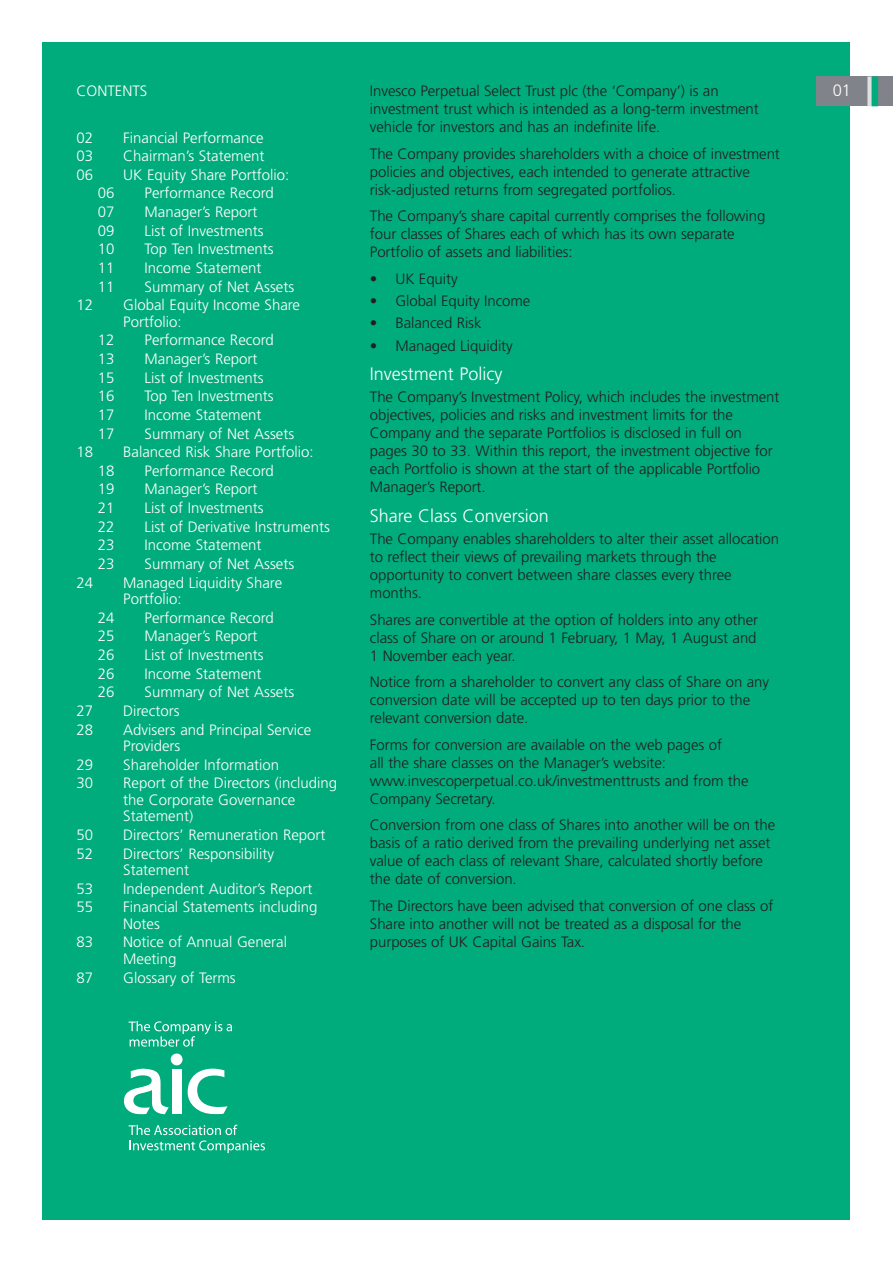
<style>
.page{position:relative;width:893px;height:1263px;background:#fff}
.page>*{position:absolute;margin:0;border:0;box-sizing:border-box;transform-origin:0 0}
.t1{font:300 18px "Frutiger";color:#fff}
.t2{font:300 16.5px "Frutiger";color:#fff}
.t3{font:300 15px/18px "Frutiger";letter-spacing:-.005em;color:#231f20}
.t4{font:300 15px/16.5px "Frutiger";color:#fff}
</style>
<div class="page">
<div style="left:43px;top:43px;width:807px;height:1177px;background:#00ac7c"></div>
<svg style="left:129px;top:1125px;width:136px;height:28px"></svg>
<svg style="left:129px;top:1021px;width:103px;height:26px"></svg>
<svg style="left:124px;top:1068px;width:45px;height:46px"></svg>
<div style="left:171px;top:1053px;width:12px;height:12px;background:#fff;border-radius:50%"></div>
<svg style="left:188px;top:1068px;width:40px;height:46px"></svg>
<div style="left:172px;top:1069px;width:9px;height:44px;background:#fff"></div>
<div style="left:816px;top:77px;width:77px;height:29px;background:#80838a"></div>
<div style="left:867px;top:77px;width:5px;height:29px;background:#dfe0e1"></div>
<div style="left:872px;top:77px;width:6px;height:29px;background:#00ac7c"></div>
<p class="t4" style="left:77px;top:84px;width:72px">CONTENTS</p>
<p class="t4" style="left:77px;top:130px;width:18px">02</p>
<p class="t4" style="left:123px;top:130px;width:142px">Financial Performance</p>
<p class="t4" style="left:77px;top:149px;width:18px">03</p>
<p class="t4" style="left:123px;top:149px;width:143px">Chairman’s Statement</p>
<p class="t4" style="left:77px;top:168px;width:18px">06</p>
<p class="t4" style="left:123px;top:168px;width:168px">UK Equity Share Portfolio:</p>
<p class="t4" style="left:98px;top:186px;width:18px">06</p>
<p class="t4" style="left:145px;top:186px;width:131px">Performance Record</p>
<p class="t4" style="left:98px;top:205px;width:18px">07</p>
<p class="t4" style="left:145px;top:205px;width:114px">Manager’s Report</p>
<p class="t4" style="left:98px;top:223px;width:18px">09</p>
<p class="t4" style="left:145px;top:223px;width:121px">List of Investments</p>
<p class="t4" style="left:98px;top:242px;width:18px">10</p>
<p class="t4" style="left:145px;top:242px;width:131px">Top Ten Investments</p>
<p class="t4" style="left:98px;top:261px;width:18px">11</p>
<p class="t4" style="left:144px;top:261px;width:119px">Income Statement</p>
<p class="t4" style="left:98px;top:279px;width:18px">11</p>
<p class="t4" style="left:145px;top:279px;width:151px">Summary of Net Assets</p>
<p class="t4" style="left:77px;top:298px;width:18px">12</p>
<p class="t4" style="left:123px;top:298px;width:178px">Global Equity Income Share<br>Portfolio:</p>
<p class="t4" style="left:98px;top:333px;width:18px">12</p>
<p class="t4" style="left:145px;top:333px;width:131px">Performance Record</p>
<p class="t4" style="left:98px;top:352px;width:18px">13</p>
<p class="t4" style="left:145px;top:352px;width:114px">Manager’s Report</p>
<p class="t4" style="left:98px;top:370px;width:18px">15</p>
<p class="t4" style="left:145px;top:370px;width:121px">List of Investments</p>
<p class="t4" style="left:98px;top:389px;width:18px">16</p>
<p class="t4" style="left:145px;top:389px;width:131px">Top Ten Investments</p>
<p class="t4" style="left:98px;top:408px;width:18px">17</p>
<p class="t4" style="left:144px;top:408px;width:119px">Income Statement</p>
<p class="t4" style="left:98px;top:426px;width:18px">17</p>
<p class="t4" style="left:145px;top:426px;width:151px">Summary of Net Assets</p>
<p class="t4" style="left:77px;top:445px;width:18px">18</p>
<p class="t4" style="left:123px;top:445px;width:192px">Balanced Risk Share Portfolio:</p>
<p class="t4" style="left:98px;top:463px;width:18px">18</p>
<p class="t4" style="left:145px;top:463px;width:131px">Performance Record</p>
<p class="t4" style="left:98px;top:482px;width:18px">19</p>
<p class="t4" style="left:145px;top:482px;width:114px">Manager’s Report</p>
<p class="t4" style="left:98px;top:501px;width:18px">21</p>
<p class="t4" style="left:145px;top:501px;width:121px">List of Investments</p>
<p class="t4" style="left:98px;top:519px;width:18px">22</p>
<p class="t4" style="left:144px;top:519px;width:187px">List of Derivative Instruments</p>
<p class="t4" style="left:98px;top:538px;width:18px">23</p>
<p class="t4" style="left:144px;top:538px;width:119px">Income Statement</p>
<p class="t4" style="left:98px;top:557px;width:18px">23</p>
<p class="t4" style="left:145px;top:557px;width:151px">Summary of Net Assets</p>
<p class="t4" style="left:77px;top:575px;width:18px">24</p>
<p class="t4" style="left:123px;top:575px;width:160px">Managed Liquidity Share<br>Portfolio:</p>
<p class="t4" style="left:98px;top:610px;width:18px">24</p>
<p class="t4" style="left:145px;top:610px;width:131px">Performance Record</p>
<p class="t4" style="left:98px;top:629px;width:18px">25</p>
<p class="t4" style="left:145px;top:629px;width:114px">Manager’s Report</p>
<p class="t4" style="left:98px;top:648px;width:18px">26</p>
<p class="t4" style="left:145px;top:648px;width:121px">List of Investments</p>
<p class="t4" style="left:98px;top:666px;width:18px">26</p>
<p class="t4" style="left:144px;top:666px;width:119px">Income Statement</p>
<p class="t4" style="left:98px;top:685px;width:18px">26</p>
<p class="t4" style="left:145px;top:685px;width:151px">Summary of Net Assets</p>
<p class="t4" style="left:77px;top:704px;width:18px">27</p>
<p class="t4" style="left:123px;top:704px;width:58px">Directors</p>
<p class="t4" style="left:77px;top:722px;width:18px">28</p>
<p class="t4" style="left:123px;top:722px;width:189px">Advisers and Principal Service<br>Providers</p>
<p class="t4" style="left:77px;top:757px;width:18px">29</p>
<p class="t4" style="left:123px;top:757px;width:157px">Shareholder Information</p>
<p class="t4" style="left:77px;top:776px;width:18px">30</p>
<p class="t4" style="left:123px;top:776px;width:215px">Report of the Directors (including the Corporate Governance<br>Statement)</p>
<p class="t4" style="left:77px;top:828px;width:18px">50</p>
<p class="t4" style="left:123px;top:828px;width:204px">Directors’ Remuneration Report</p>
<p class="t4" style="left:77px;top:846px;width:18px">52</p>
<p class="t4" style="left:123px;top:846px;width:153px">Directors’ Responsibility<br>Statement</p>
<p class="t4" style="left:77px;top:881px;width:18px">53</p>
<p class="t4" style="left:123px;top:881px;width:191px">Independent Auditor’s Report</p>
<p class="t4" style="left:77px;top:900px;width:18px">55</p>
<p class="t4" style="left:123px;top:900px;width:196px">Financial Statements including<br>Notes</p>
<p class="t4" style="left:77px;top:935px;width:18px">83</p>
<p class="t4" style="left:123px;top:935px;width:165px">Notice of Annual General<br>Meeting</p>
<p class="t4" style="left:77px;top:970px;width:18px">87</p>
<p class="t4" style="left:123px;top:970px;width:114px">Glossary of Terms</p>
<p class="t3" style="left:370px;top:83px;width:390px">Invesco Perpetual Select Trust plc (the ‘Company’) is an investment trust which is intended as a long-term investment vehicle for investors and has an indefinite life.</p>
<p class="t3" style="left:370px;top:146px;width:411px">The Company provides shareholders with a choice of investment policies and objectives, each intended to generate attractive risk-adjusted returns from segregated portfolios.</p>
<p class="t3" style="left:370px;top:208px;width:397px">The Company’s share capital currently comprises the following four classes of Shares each of which has its own separate<br>Portfolio of assets and liabilities:</p>
<p class="t3" style="left:370px;top:271px;width:89px">• UK Equity</p>
<p class="t3" style="left:370px;top:293px;width:162px">• Global Equity Income</p>
<p class="t3" style="left:370px;top:315px;width:113px">• Balanced Risk</p>
<p class="t3" style="left:370px;top:337px;width:144px">• Managed Liquidity</p>
<p class="t1" style="left:370px;top:367px;width:134px">Investment Policy</p>
<p class="t3" style="left:370px;top:389px;width:411px">The Company’s Investment Policy, which includes the investment objectives, policies and risks and investment limits for the Company and the separate Portfolios is disclosed in full on pages 30 to 33. Within this report, the investment objective for each Portfolio is shown at the start of the applicable Portfolio Manager’s Report.</p>
<p class="t1" style="left:370px;top:508px;width:180px">Share Class Conversion</p>
<p class="t3" style="left:370px;top:531px;width:411px">The Company enables shareholders to alter their asset allocation to reflect their views of prevailing markets through the opportunity to convert between share classes every three months.</p>
<p class="t3" style="left:370px;top:612px;width:390px;text-align:justify">Shares are convertible at the option of holders into any other class of Share on or around 1 February, 1 May, 1 August and 1 November each year.</p>
<p class="t3" style="left:370px;top:674px;width:401px">Notice from a shareholder to convert any class of Share on any conversion date will be accepted up to ten days prior to the relevant conversion date.</p>
<p class="t3" style="left:370px;top:737px;width:380px">Forms for conversion are available on the web pages of<br>all the share classes on the Manager’s website: www.invescoperpetual.co.uk/investmenttrusts and from the Company Secretary.</p>
<p class="t3" style="left:370px;top:817px;width:407px">Conversion from one class of Shares into another will be on the basis of a ratio derived from the prevailing underlying net asset value of each class of relevant Share, calculated shortly before the date of conversion.</p>
<p class="t3" style="left:370px;top:898px;width:405px">The Directors have been advised that conversion of one class of<br>Share into another will not be treated as a disposal for the purposes of UK Capital Gains Tax.</p>
<p class="t2" style="left:833px;top:83px;width:20px">01</p>
</div>
